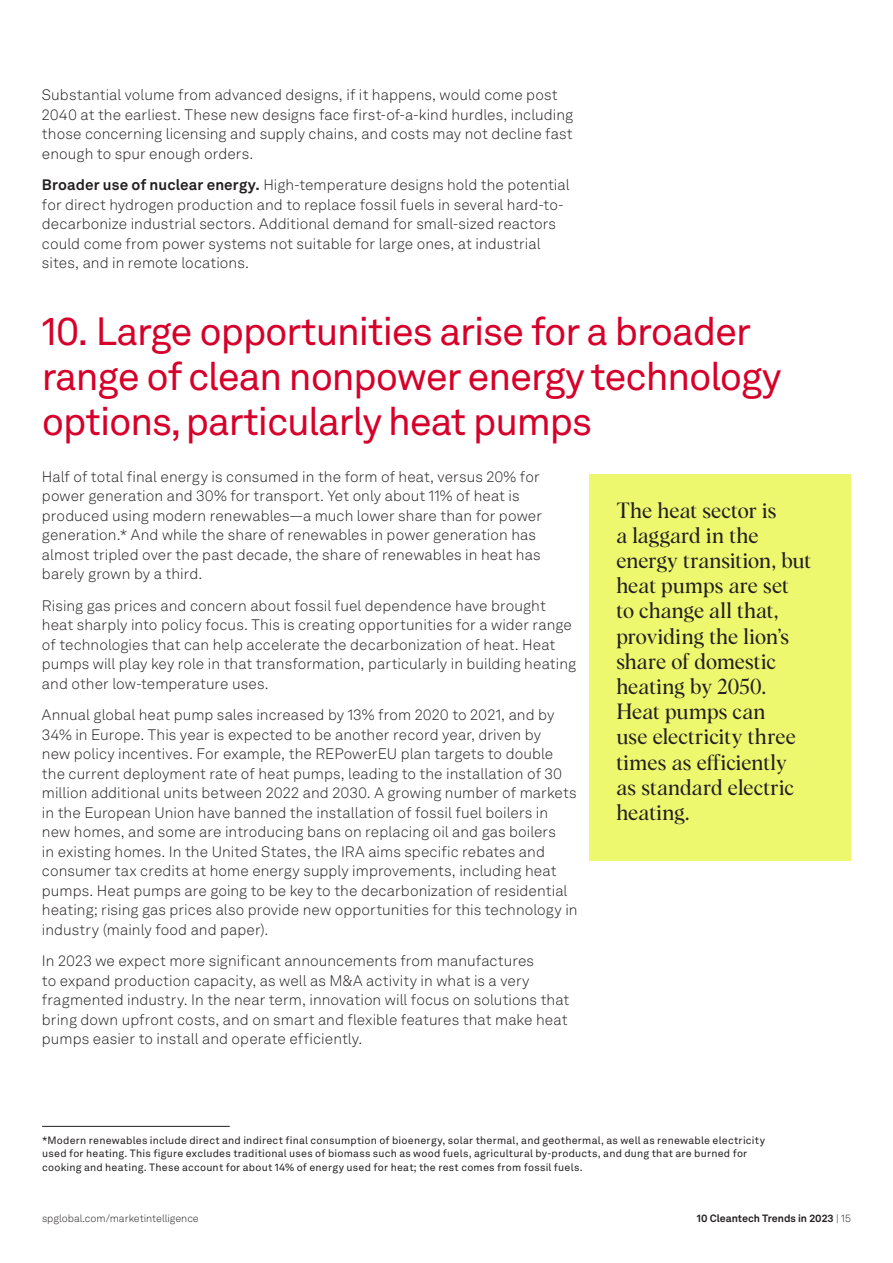
<style>
.page{position:relative;width:893px;height:1263px;background:#fff}
.page>*{position:absolute;margin:0;border:0;box-sizing:border-box;transform-origin:0 0}
.t1{font:39px/45px "Akkurat LL";letter-spacing:-.03em;color:#d6002a}
.t2{font:21px/25.2px "Albra";color:#231f20}
.t3{font:300 15px/19.5px "Akkurat LL";letter-spacing:.005em;color:#231f20}
.t4{font:10.5px/13.5px "Akkurat LL";letter-spacing:.02em;color:#231f20}
.t5{font:300 10.5px "Akkurat LL";color:#231f20}
.t6{font:700 10.5px "Akkurat LL";color:#231f20}
.s1{font-weight:700}
.s2{font-weight:300}
</style>
<div class="page">
<div style="left:589px;top:474px;width:262px;height:387px;background:#edf86f"></div>
<hr style="left:42px;top:1126px;width:188px;height:1px;background:#231f20">
<p class="t3" style="left:42px;top:85px;width:533px">Substantial volume from advanced designs, if it happens, would come post 2040 at the earliest. These new designs face first-of-a-kind hurdles, including those concerning licensing and supply chains, and costs may not decline fast enough to spur enough orders.</p>
<p class="t3" style="left:42px;top:175px;width:529px"><span class="s1">Broader use of nuclear energy.</span> High-temperature designs hold the potential for direct hydrogen production and to replace fossil fuels in several hard-to&shy;decarbonize industrial sectors. Additional demand for small-sized reactors could come from power systems not suitable for large ones, at industrial sites, and in remote locations.</p>
<h1 class="t1" style="left:42px;top:307px;width:741px">10. Large opportunities arise for a broader range of clean nonpower energy technology options, particularly heat pumps</h1>
<p class="t3" style="left:42px;top:466px;width:501px">Half of total final energy is consumed in the form of heat, versus 20% for power generation and 30% for transport. Yet only about 11% of heat is produced using modern renewables—a much lower share than for power generation.* And while the share of renewables in power generation has almost tripled over the past decade, the share of renewables in heat has barely grown by a third.</p>
<p class="t3" style="left:42px;top:595px;width:536px">Rising gas prices and concern about fossil fuel dependence have brought heat sharply into policy focus. This is creating opportunities for a wider range of technologies that can help accelerate the decarbonization of heat. Heat pumps will play key role in that transformation, particularly in building heating and other low-temperature uses.</p>
<p class="t3" style="left:42px;top:705px;width:537px">Annual global heat pump sales increased by 13% from 2020 to 2021, and by 34% in Europe. This year is expected to be another record year, driven by<br>new policy incentives. For example, the REPowerEU plan targets to double the current deployment rate of heat pumps, leading to the installation of 30 million additional units between 2022 and 2030. A growing number of markets in the European Union have banned the installation of fossil fuel boilers in new homes, and some are introducing bans on replacing oil and gas boilers<br>in existing homes. In the United States, the IRA aims specific rebates and consumer tax credits at home energy supply improvements, including heat pumps. Heat pumps are going to be key to the decarbonization of residential heating; rising gas prices also provide new opportunities for this technology in industry (mainly food and paper).</p>
<p class="t3" style="left:42px;top:951px;width:529px">In 2023 we expect more significant announcements from manufactures<br>to expand production capacity, as well as M&amp;A activity in what is a very fragmented industry. In the near term, innovation will focus on solutions that bring down upfront costs, and on smart and flexible features that make heat pumps easier to install and operate efficiently.</p>
<p class="t2" style="left:616px;top:496px;width:196px">The heat sector is<br>a laggard in the energy transition, but heat pumps are set to change all that, providing the lion’s share of domestic heating by 2050.<br>Heat pumps can<br>use electricity three times as efficiently as standard electric heating.</p>
<p class="t4" style="left:42px;top:1133px;width:724px">*Modern renewables include direct and indirect final consumption of bioenergy, solar thermal, and geothermal, as well as renewable electricity used for heating. This figure excludes traditional uses of biomass such as wood fuels, agricultural by-products, and dung that are burned for cooking and heating. These account for about 14% of energy used for heat; the rest comes from fossil fuels.</p>
<p class="t5" style="left:42px;top:1210px;width:158px">spglobal.com/marketintelligence</p>
<p class="t6" style="left:697px;top:1210px;width:156px">10 Cleantech Trends in 2023 <span class="s2">| 15</span></p>
</div>
